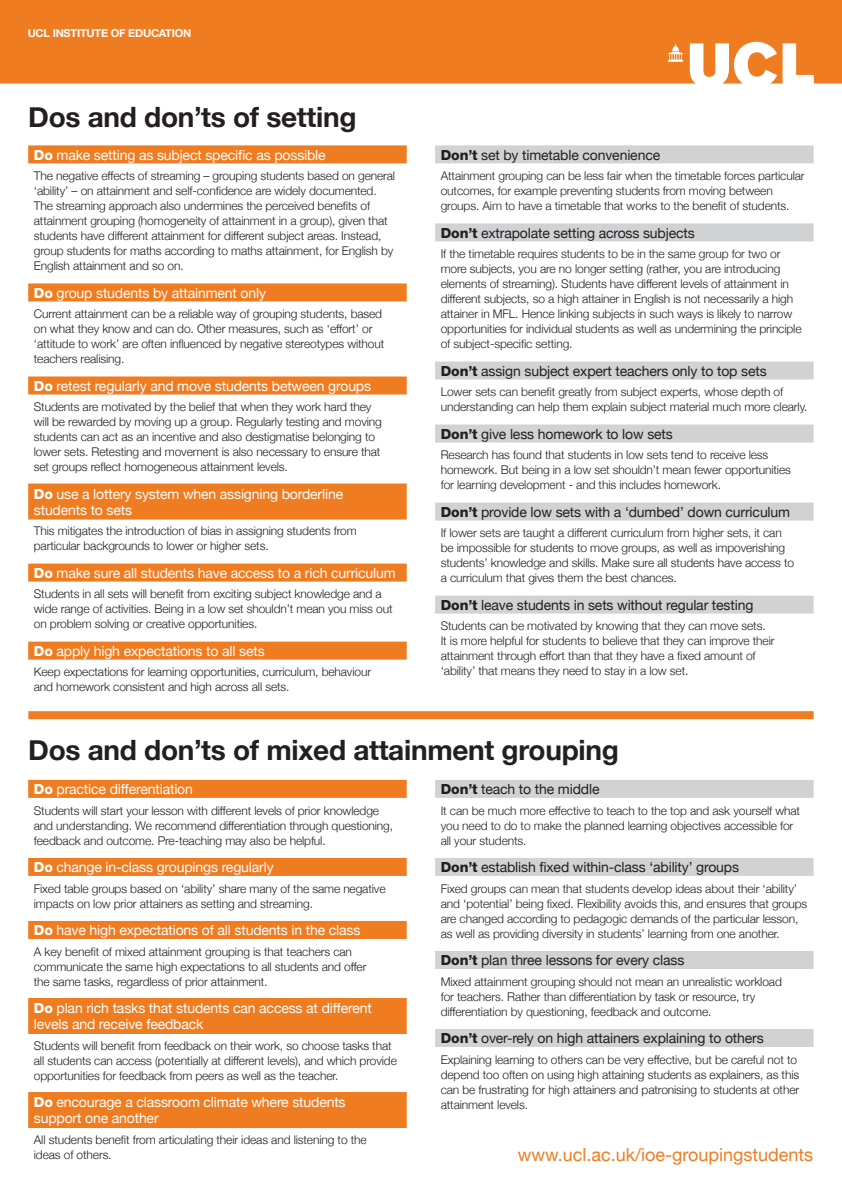
<style>
.page{position:relative;width:842px;height:1191px;background:#fff}
.page>*{position:absolute;margin:0;border:0;box-sizing:border-box;transform-origin:0 0}
.t1{font:700 28px "Helvetica Neue";letter-spacing:-.01em;color:#231f20}
.t2{font:18px "Helvetica Neue";color:#f07c22}
.t3{font:14px/16px "Helvetica Neue";letter-spacing:-.01em;color:#fff}
.t4{font:14px "Helvetica Neue";letter-spacing:-.01em;color:#231f20}
.t5{font:300 12px/15px "Helvetica Neue";letter-spacing:-.01em;color:#231f20}
.t6{font:700 11px "Helvetica Neue";letter-spacing:-.02em;color:#fff}
.s1{font-family:"Helvetica Neue LT Std";font-weight:800}
</style>
<div class="page">
<div style="left:28px;top:145px;width:379px;height:18px;background:#f07c22"></div>
<div style="left:28px;top:283px;width:379px;height:18px;background:#f07c22"></div>
<div style="left:28px;top:376px;width:379px;height:18px;background:#f07c22"></div>
<div style="left:28px;top:483px;width:379px;height:36px;background:#f07c22"></div>
<div style="left:28px;top:563px;width:379px;height:18px;background:#f07c22"></div>
<div style="left:28px;top:641px;width:379px;height:18px;background:#f07c22"></div>
<div style="left:435px;top:145px;width:379px;height:18px;background:#d1d2d4"></div>
<div style="left:435px;top:223px;width:379px;height:18px;background:#d1d2d4"></div>
<div style="left:435px;top:361px;width:379px;height:18px;background:#d1d2d4"></div>
<div style="left:435px;top:424px;width:379px;height:18px;background:#d1d2d4"></div>
<div style="left:435px;top:502px;width:379px;height:18px;background:#d1d2d4"></div>
<div style="left:435px;top:595px;width:379px;height:18px;background:#d1d2d4"></div>
<div style="left:28px;top:780px;width:379px;height:18px;background:#f07c22"></div>
<div style="left:28px;top:858px;width:379px;height:18px;background:#f07c22"></div>
<div style="left:28px;top:921px;width:379px;height:18px;background:#f07c22"></div>
<div style="left:28px;top:998px;width:379px;height:36px;background:#f07c22"></div>
<div style="left:28px;top:1092px;width:379px;height:36px;background:#f07c22"></div>
<div style="left:435px;top:780px;width:379px;height:18px;background:#d1d2d4"></div>
<div style="left:435px;top:858px;width:379px;height:18px;background:#d1d2d4"></div>
<div style="left:435px;top:951px;width:379px;height:18px;background:#d1d2d4"></div>
<div style="left:435px;top:1029px;width:379px;height:18px;background:#d1d2d4"></div>
<div style="left:0;top:0;width:842px;height:84px;background:#f07c22"></div>
<div style="left:28px;top:711px;width:786px;height:8px;background:#f07c22"></div>
<svg style="left:668px;top:44px;width:15px;height:18px"></svg>
<p class="t6" style="left:28px;top:24px;width:165px">UCL INSTITUTE OF EDUCATION</p>
<p class="t1" style="left:28px;top:95px;width:330px">Dos and don’ts of setting</p>
<p class="t3" style="left:34px;top:147px;width:293px"><span class="s1">Do</span> make setting as subject specific as possible</p>
<p class="t5" style="left:34px;top:168px;width:363px">The negative effects of streaming – grouping students based on general ‘ability’ – on attainment and self-confidence are widely documented.<br>The streaming approach also undermines the perceived benefits of attainment grouping (homogeneity of attainment in a group), given that students have different attainment for different subject areas. Instead, group students for maths according to maths attainment, for English by English attainment and so on.</p>
<p class="t3" style="left:34px;top:285px;width:234px"><span class="s1">Do</span> group students by attainment only</p>
<p class="t5" style="left:34px;top:306px;width:352px">Current attainment can be a reliable way of grouping students, based on what they know and can do. Other measures, such as ‘effort’ or ‘attitude to work’ are often influenced by negative stereotypes without teachers realising.</p>
<p class="t3" style="left:34px;top:378px;width:339px"><span class="s1">Do</span> retest regularly and move students between groups</p>
<p class="t5" style="left:34px;top:399px;width:349px">Students are motivated by the belief that when they work hard they will be rewarded by moving up a group. Regularly testing and moving students can act as an incentive and also destigmatise belonging to lower sets. Retesting and movement is also necessary to ensure that set groups reflect homogeneous attainment levels.</p>
<p class="t3" style="left:34px;top:486px;width:311px"><span class="s1">Do</span> use a lottery system when assigning borderline students to sets</p>
<p class="t5" style="left:34px;top:523px;width:324px">This mitigates the introduction of bias in assigning students from particular backgrounds to lower or higher sets.</p>
<p class="t3" style="left:34px;top:565px;width:363px"><span class="s1">Do</span> make sure all students have access to a rich curriculum</p>
<p class="t5" style="left:34px;top:586px;width:360px">Students in all sets will benefit from exciting subject knowledge and a wide range of activities. Being in a low set shouldn’t mean you miss out on problem solving or creative opportunities.</p>
<p class="t3" style="left:34px;top:643px;width:232px"><span class="s1">Do</span> apply high expectations to all sets</p>
<p class="t5" style="left:34px;top:664px;width:339px">Keep expectations for learning opportunities, curriculum, behaviour and homework consistent and high across all sets.</p>
<p class="t4" style="left:441px;top:144px;width:221px"><span class="s1">Don’t</span> set by timetable convenience</p>
<p class="t5" style="left:441px;top:168px;width:365px">Attainment grouping can be less fair when the timetable forces particular outcomes, for example preventing students from moving between groups. Aim to have a timetable that works to the benefit of students.</p>
<p class="t4" style="left:441px;top:222px;width:255px"><span class="s1">Don’t</span> extrapolate setting across subjects</p>
<p class="t5" style="left:441px;top:246px;width:362px">If the timetable requires students to be in the same group for two or more subjects, you are no longer setting (rather, you are introducing elements of streaming). Students have different levels of attainment in different subjects, so a high attainer in English is not necessarily a high attainer in MFL. Hence linking subjects in such ways is likely to narrow opportunities for individual students as well as undermining the principle of subject-specific setting.</p>
<p class="t4" style="left:441px;top:360px;width:327px"><span class="s1">Don’t</span> assign subject expert teachers only to top sets</p>
<p class="t5" style="left:441px;top:384px;width:368px">Lower sets can benefit greatly from subject experts, whose depth of understanding can help them explain subject material much more clearly.</p>
<p class="t4" style="left:441px;top:423px;width:234px"><span class="s1">Don’t</span> give less homework to low sets</p>
<p class="t5" style="left:441px;top:447px;width:352px">Research has found that students in low sets tend to receive less homework. But being in a low set shouldn’t mean fewer opportunities for learning development - and this includes homework.</p>
<p class="t4" style="left:441px;top:501px;width:351px"><span class="s1">Don’t</span> provide low sets with a ‘dumbed’ down curriculum</p>
<p class="t5" style="left:441px;top:525px;width:355px">If lower sets are taught a different curriculum from higher sets, it can be impossible for students to move groups, as well as impoverishing students’ knowledge and skills. Make sure all students have access to a curriculum that gives them the best chances.</p>
<p class="t4" style="left:441px;top:594px;width:314px"><span class="s1">Don’t</span> leave students in sets without regular testing</p>
<p class="t5" style="left:441px;top:618px;width:335px">Students can be motivated by knowing that they can move sets.<br>It is more helpful for students to believe that they can improve their attainment through effort than that they have a fixed amount of ‘ability’ that means they need to stay in a low set.</p>
<p class="t1" style="left:28px;top:728px;width:592px">Dos and don’ts of mixed attainment grouping</p>
<p class="t3" style="left:34px;top:782px;width:161px"><span class="s1">Do</span> practice differentiation</p>
<p class="t5" style="left:34px;top:802px;width:361px">Students will start your lesson with different levels of prior knowledge and understanding. We recommend differentiation through questioning, feedback and outcome. Pre-teaching may also be helpful.</p>
<p class="t3" style="left:34px;top:860px;width:241px"><span class="s1">Do</span> change in-class groupings regularly</p>
<p class="t5" style="left:34px;top:880px;width:353px">Fixed table groups based on ‘ability’ share many of the same negative impacts on low prior attainers as setting and streaming.</p>
<p class="t3" style="left:34px;top:923px;width:328px"><span class="s1">Do</span> have high expectations of all students in the class</p>
<p class="t5" style="left:34px;top:943px;width:334px">A key benefit of mixed attainment grouping is that teachers can communicate the same high expectations to all students and offer the same tasks, regardless of prior attainment.</p>
<p class="t3" style="left:34px;top:1001px;width:339px"><span class="s1">Do</span> plan rich tasks that students can access at different levels and receive feedback</p>
<p class="t5" style="left:34px;top:1037px;width:364px">Students will benefit from feedback on their work, so choose tasks that all students can access (potentially at different levels), and which provide opportunities for feedback from peers as well as the teacher.</p>
<p class="t3" style="left:34px;top:1095px;width:313px"><span class="s1">Do</span> encourage a classroom climate where students support one another</p>
<p class="t5" style="left:34px;top:1131px;width:334px">All students benefit from articulating their ideas and listening to the ideas of others.</p>
<p class="t4" style="left:441px;top:779px;width:160px"><span class="s1">Don’t</span> teach to the middle</p>
<p class="t5" style="left:441px;top:802px;width:361px">It can be much more effective to teach to the top and ask yourself what you need to do to make the planned learning objectives accessible for all your students.</p>
<p class="t4" style="left:441px;top:857px;width:300px"><span class="s1">Don’t</span> establish fixed within-class ‘ability’ groups</p>
<p class="t5" style="left:441px;top:880px;width:368px">Fixed groups can mean that students develop ideas about their ‘ability’ and ‘potential’ being fixed. Flexibility avoids this, and ensures that groups are changed according to pedagogic demands of the particular lesson, as well as providing diversity in students’ learning from one another.</p>
<p class="t4" style="left:441px;top:950px;width:245px"><span class="s1">Don’t</span> plan three lessons for every class</p>
<p class="t5" style="left:441px;top:973px;width:343px">Mixed attainment grouping should not mean an unrealistic workload for teachers. Rather than differentiation by task or resource, try differentiation by questioning, feedback and outcome.</p>
<p class="t4" style="left:441px;top:1028px;width:324px"><span class="s1">Don’t</span> over-rely on high attainers explaining to others</p>
<p class="t5" style="left:441px;top:1051px;width:360px">Explaining learning to others can be very effective, but be careful not to depend too often on using high attaining students as explainers, as this can be frustrating for high attainers and patronising to students at other attainment levels.</p>
<p class="t2" style="left:518px;top:1141px;width:297px">www.ucl.ac.uk/ioe-groupingstudents</p>
</div>
